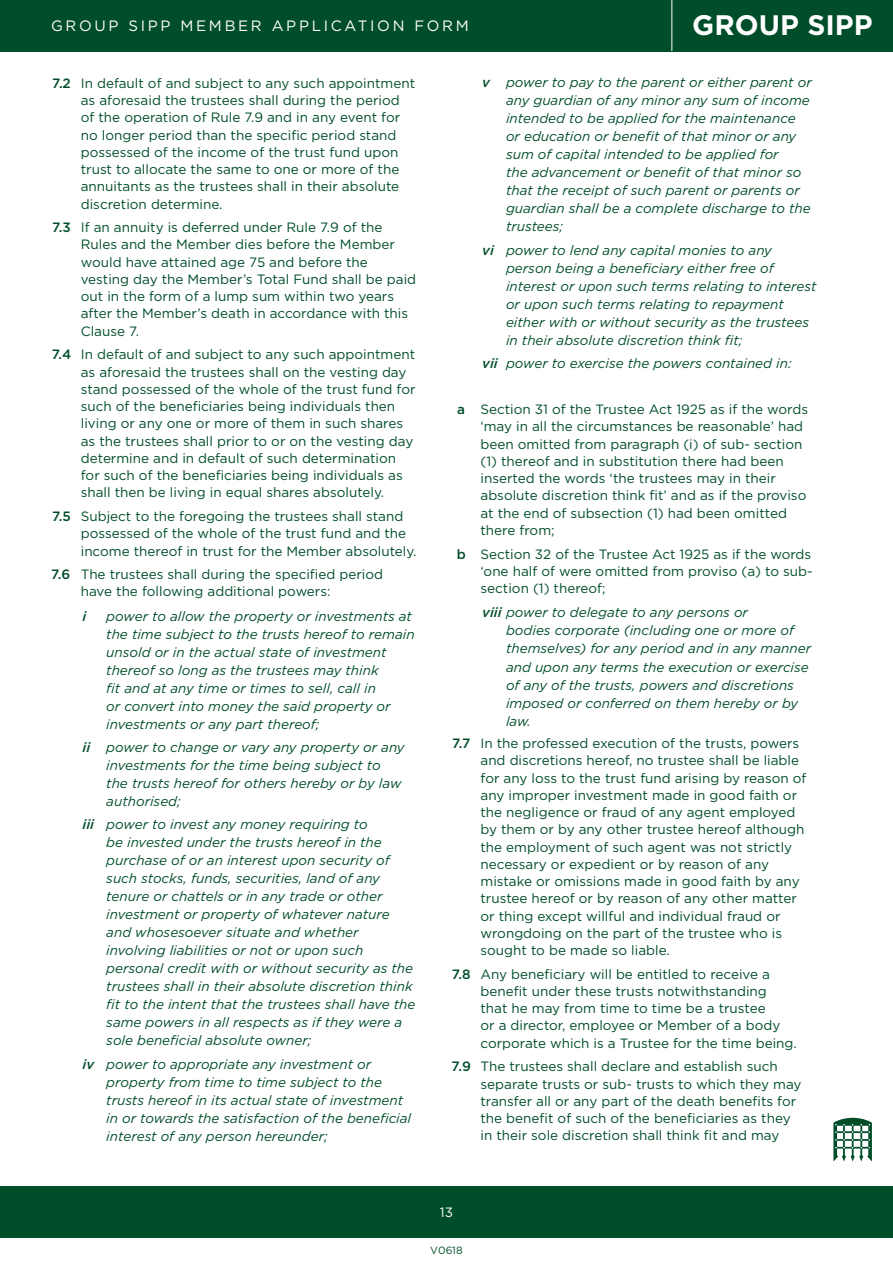
<style>
.page{position:relative;width:893px;height:1263px;background:#fff}
.page>*{position:absolute;margin:0;border:0;box-sizing:border-box;transform-origin:0 0}
.t1{font:700 28.2px "Gotham";color:#fff}
.t2{font:15px "Gotham";letter-spacing:.18em;color:#fff}
.number_tab_out{font:13.5px/17.2px "Gotham";color:#004e29}
.LETTER_2_TAB_OUT{font:italic 13.5px/18px "Gotham";color:#004e29}
.t3{font:13.5px "Gotham";color:#fff}
.LETTER_2_TAB_OUT-2{font:italic 500 13.5px "Gotham";color:#004e29}
.t4{font:10.5px "Gotham";color:#004e29}
.s1{font-weight:500}
</style>
<div class="page">
<div style="left:0;top:1186px;width:893px;height:51px;background:#004e29"></div>
<svg style="left:833px;top:1117px;width:39px;height:44px"></svg>
<div style="left:0;top:0;width:893px;height:51px;background:#004e29"></div>
<hr style="left:671px;top:0;width:1px;height:51px;background:#fff">
<p class="t2" style="left:51px;top:17px;width:419px">GROUP SIPP MEMBER APPLICATION FORM</p>
<h1 class="t1" style="left:692px;top:9px;width:182px">GROUP SIPP</h1>
<p class="number_tab_out" style="left:81px;top:74px;width:336px;text-indent:-29px"><span class="s1">7.2</span> In default of and subject to any such appointment as aforesaid the trustees shall during the period of the operation of Rule 7.9 and in any event for no longer period than the specific period stand possessed of the income of the trust fund upon trust to allocate the same to one or more of the annuitants as the trustees shall in their absolute discretion determine.</p>
<p class="number_tab_out" style="left:81px;top:219px;width:337px;text-indent:-29px"><span class="s1">7.3</span> If an annuity is deferred under Rule 7.9 of the Rules and the Member dies before the Member would have attained age 75 and before the vesting day the Member’s Total Fund shall be paid out in the form of a lump sum within two years after the Member’s death in accordance with this Clause 7.</p>
<p class="number_tab_out" style="left:81px;top:346px;width:336px;text-indent:-29px"><span class="s1">7.4</span> In default of and subject to any such appointment as aforesaid the trustees shall on the vesting day stand possessed of the whole of the trust fund for such of the beneficiaries being individuals then living or any one or more of them in such shares as the trustees shall prior to or on the vesting day determine and in default of such determination for such of the beneficiaries being individuals as shall then be living in equal shares absolutely.</p>
<p class="number_tab_out" style="left:81px;top:507px;width:337px;text-indent:-29px"><span class="s1">7.5</span> Subject to the foregoing the trustees shall stand possessed of the whole of the trust fund and the income thereof in trust for the Member absolutely.</p>
<p class="number_tab_out" style="left:81px;top:565px;width:304px;text-indent:-30px"><span class="s1">7.6</span> The trustees shall during the specified period have the following additional powers:</p>
<p class="LETTER_2_TAB_OUT-2" style="left:83px;top:608px;width:5px">i</p>
<p class="LETTER_2_TAB_OUT" style="left:106px;top:607px;width:310px">power to allow the property or investments at the time subject to the trusts hereof to remain unsold or in the actual state of investment thereof so long as the trustees may think<br>fit and at any time or times to sell, call in<br>or convert into money the said property or investments or any part thereof;</p>
<p class="LETTER_2_TAB_OUT" style="left:106px;top:738px;width:300px;text-indent:-24px"><span class="s1">ii</span> power to change or vary any property or any investments for the time being subject to the trusts hereof for others hereby or by law authorised;</p>
<p class="LETTER_2_TAB_OUT" style="left:106px;top:816px;width:311px;text-indent:-24px"><span class="s1">iii</span> power to invest any money requiring to<br>be invested under the trusts hereof in the purchase of or an interest upon security of such stocks, funds, securities, land of any tenure or chattels or in any trade or other investment or property of whatever nature and whosesoever situate and whether involving liabilities or not or upon such personal credit with or without security as the trustees shall in their absolute discretion think fit to the intent that the trustees shall have the same powers in all respects as if they were a sole beneficial absolute owner;</p>
<p class="LETTER_2_TAB_OUT" style="left:106px;top:1055px;width:306px;text-indent:-24px"><span class="s1">iv</span> power to appropriate any investment or property from time to time subject to the trusts hereof in its actual state of investment in or towards the satisfaction of the beneficial interest of any person hereunder;</p>
<p class="LETTER_2_TAB_OUT" style="left:506px;top:74px;width:307px;text-indent:-24px"><span class="s1">v</span> power to pay to the parent or either parent or any guardian of any minor any sum of income intended to be applied for the maintenance or education or benefit of that minor or any sum of capital intended to be applied for<br>the advancement or benefit of that minor so that the receipt of such parent or parents or guardian shall be a complete discharge to the trustees;</p>
<p class="LETTER_2_TAB_OUT" style="left:506px;top:241px;width:312px;text-indent:-24px"><span class="s1">vi</span> power to lend any capital monies to any person being a beneficiary either free of interest or upon such terms relating to interest or upon such terms relating to repayment either with or without security as the trustees in their absolute discretion think fit;</p>
<p class="LETTER_2_TAB_OUT" style="left:482px;top:354px;width:311px"><span class="s1">vii</span> power to exercise the powers contained in:</p>
<p class="number_tab_out" style="left:480px;top:401px;width:329px;text-indent:-23px"><span class="s1">a</span> Section 31 of the Trustee Act 1925 as if the words ‘may in all the circumstances be reasonable’ had been omitted from paragraph (i) of sub- section (1) thereof and in substitution there had been inserted the words ‘the trustees may in their absolute discretion think fit’ and as if the proviso at the end of subsection (1) had been omitted there from;</p>
<p class="number_tab_out" style="left:480px;top:545px;width:334px;text-align:justify;text-indent:-24px"><span class="s1">b</span> Section 32 of the Trustee Act 1925 as if the words ‘one half of were omitted from proviso (a) to sub&shy;section (1) thereof;</p>
<p class="LETTER_2_TAB_OUT" style="left:506px;top:604px;width:307px;text-indent:-24px"><span class="s1">viii</span> power to delegate to any persons or<br>bodies corporate (including one or more of themselves) for any period and in any manner and upon any terms the execution or exercise of any of the trusts, powers and discretions imposed or conferred on them hereby or by law.</p>
<p class="number_tab_out" style="left:480px;top:734px;width:327px;text-indent:-28px"><span class="s1">7.7</span> In the professed execution of the trusts, powers and discretions hereof, no trustee shall be liable for any loss to the trust fund arising by reason of any improper investment made in good faith or the negligence or fraud of any agent employed by them or by any other trustee hereof although the employment of such agent was not strictly necessary or expedient or by reason of any mistake or omissions made in good faith by any trustee hereof or by reason of any other matter or thing except willful and individual fraud or wrongdoing on the part of the trustee who is sought to be made so liable.</p>
<p class="number_tab_out" style="left:480px;top:965px;width:318px;text-indent:-29px"><span class="s1">7.8</span> Any beneficiary will be entitled to receive a benefit under these trusts notwithstanding that he may from time to time be a trustee<br>or a director, employee or Member of a body corporate which is a Trustee for the time being.</p>
<p class="number_tab_out" style="left:480px;top:1058px;width:322px;text-indent:-29px"><span class="s1">7.9</span> The trustees shall declare and establish such separate trusts or sub- trusts to which they may transfer all or any part of the death benefits for the benefit of such of the beneficiaries as they in their sole discretion shall think fit and may</p>
<p class="t3" style="left:440px;top:1204px;width:15px">13</p>
<p class="t4" style="left:430px;top:1244px;width:34px">V0618</p>
</div>
